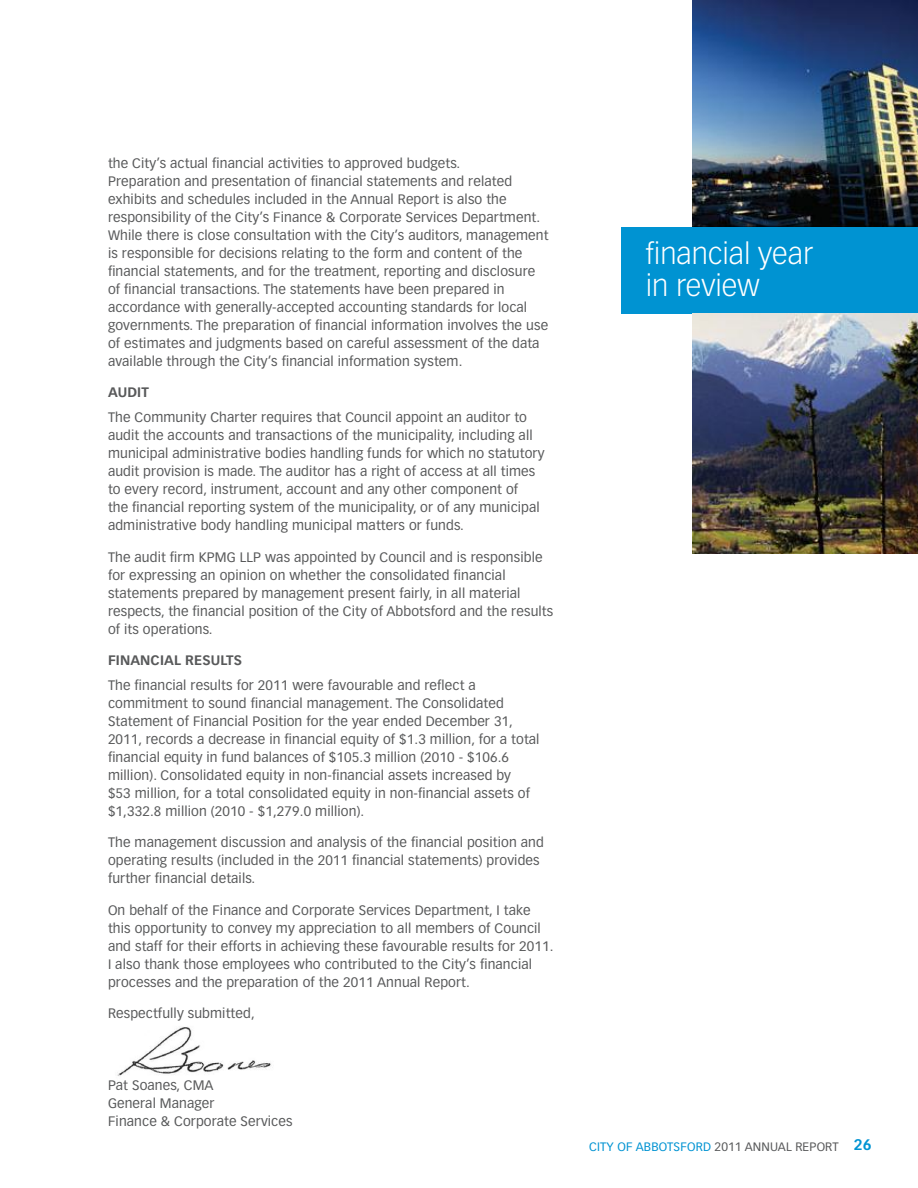
<style>
.page{position:relative;width:918px;height:1188px;background:#fff}
.page>*{position:absolute;margin:0;border:0;box-sizing:border-box;transform-origin:0 0}
.t1{font:300 29.25px/32.8px "Vectora LT Std";color:#fff}
.t2{font:13.5px/18px "Vectora LT Std";letter-spacing:.01em;color:#58595a}
.t3{font:700 13.5px "Vectora LT Std";letter-spacing:.01em;color:#58595a}
.t4{font:12px "Vectora LT Std";letter-spacing:.01em;color:#0093d2}
.s1{color:#58595a}
.s2{font-weight:700;font-size:15px}
</style>
<div class="page">
<div style="left:621px;top:227px;width:297px;height:87px;background:#0093d2"></div>
<img style="left:117px;top:1027px;width:154px;height:49px">
<img style="left:692px;top:314px;width:226px;height:240px">
<img style="left:692px;top:0;width:226px;height:227px">
<p class="t2" style="left:108px;top:154px;width:442px">the City’s actual financial activities to approved budgets.<br>Preparation and presentation of financial statements and related exhibits and schedules included in the Annual Report is also the responsibility of the City’s Finance &amp; Corporate Services Department.<br>While there is close consultation with the City’s auditors, management is responsible for decisions relating to the form and content of the financial statements, and for the treatment, reporting and disclosure of financial transactions. The statements have been prepared in accordance with generally-accepted accounting standards for local governments. The preparation of financial information involves the use of estimates and judgments based on careful assessment of the data available through the City’s financial information system.</p>
<p class="t3" style="left:108px;top:385px;width:42px">AUDIT</p>
<p class="t2" style="left:108px;top:409px;width:438px">The Community Charter requires that Council appoint an auditor to audit the accounts and transactions of the municipality, including all municipal administrative bodies handling funds for which no statutory audit provision is made. The auditor has a right of access at all times to every record, instrument, account and any other component of<br>the financial reporting system of the municipality, or of any municipal administrative body handling municipal matters or funds.</p>
<p class="t2" style="left:108px;top:548px;width:447px">The audit firm KPMG LLP was appointed by Council and is responsible for expressing an opinion on whether the consolidated financial statements prepared by management present fairly, in all material respects, the financial position of the City of Abbotsford and the results of its operations.</p>
<p class="t3" style="left:108px;top:652px;width:136px">FINANCIAL RESULTS</p>
<p class="t2" style="left:108px;top:676px;width:433px">The financial results for 2011 were favourable and reflect a commitment to sound financial management. The Consolidated Statement of Financial Position for the year ended December 31, 2011, records a decrease in financial equity of $1.3 million, for a total financial equity in fund balances of $105.3 million (2010 - $106.6 million). Consolidated equity in non-financial assets increased by<br>$53 million, for a total consolidated equity in non-financial assets of $1,332.8 million (2010 - $1,279.0 million).</p>
<p class="t2" style="left:108px;top:834px;width:437px">The management discussion and analysis of the financial position and operating results (included in the 2011 financial statements) provides further financial details.</p>
<p class="t2" style="left:108px;top:901px;width:447px">On behalf of the Finance and Corporate Services Department, I take this opportunity to convey my appreciation to all members of Council and staff for their efforts in achieving these favourable results for 2011.<br>I also thank those employees who contributed to the City’s financial processes and the preparation of the 2011 Annual Report.</p>
<p class="t2" style="left:108px;top:1005px;width:148px">Respectfully submitted,</p>
<p class="t2" style="left:108px;top:1077px;width:186px">Pat Soanes, CMA<br>General Manager<br>Finance &amp; Corporate Services</p>
<h1 class="t1" style="left:646px;top:237px;width:169px">financial year in review</h1>
<p class="t4" style="left:589px;top:1139px;width:284px">CITY OF ABBOTSFORD <span class="s1">2011 ANNUAL REPORT</span> <span class="s2">26</span></p>
</div>
